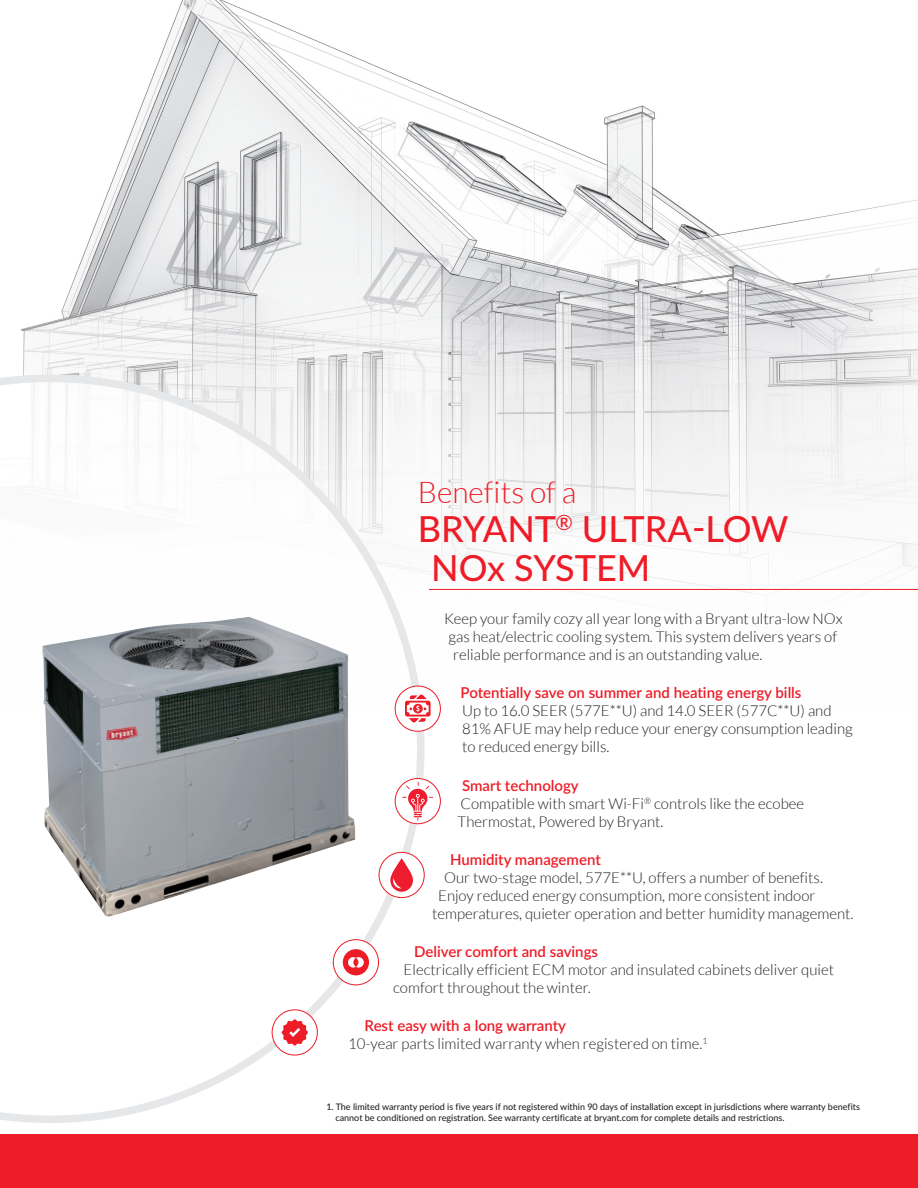
<style>
.page{position:relative;width:918px;height:1188px;background:#fff}
.page>*{position:absolute;margin:0;border:0;box-sizing:border-box;transform-origin:0 0}
.Paragraph_Style_1{font:500 36px/39px "Lato";color:#ee1c27}
.Paragraph_Style_1-2{font:300 30px "Lato";color:#ee1c27}
.Bullets{font:300 15px/18px "Lato";color:#231f20}
.Body_Copy{font:300 15px "Lato";color:#231f20}
.Bullets-2{font:600 15px "Lato";color:#ee1c27}
.t1{font:500 9px/10.8px "Lato";color:#231f20}
</style>
<div class="page">
<img style="left:21px;top:0;width:897px;height:731px">
<svg style="left:0;top:375px;width:424px;height:748px"></svg>
<hr style="left:429px;top:589px;width:489px;height:1px;background:#ee1c27">
<div style="left:0;top:1134px;width:918px;height:54px;background:#ee1c27"></div>
<div style="left:272px;top:1010px;width:45px;height:45px;background:#fff;border-radius:50%"></div>
<div style="left:272px;top:1010px;width:46px;height:45px;border:1px solid #ee1c27;border-radius:50%"></div>
<svg style="left:282px;top:1019px;width:26px;height:27px"></svg>
<div style="left:395px;top:686px;width:45px;height:45px;background:#fff;border-radius:50%"></div>
<div style="left:395px;top:686px;width:46px;height:46px;border:1px solid #ee1c27;border-radius:50%"></div>
<svg style="left:405px;top:694px;width:26px;height:29px"></svg>
<img style="left:42px;top:617px;width:314px;height:301px">
<svg style="left:395px;top:779px;width:45px;height:45px"></svg>
<svg style="left:402px;top:782px;width:31px;height:38px"></svg>
<div style="left:395px;top:778px;width:46px;height:46px;border:1px solid #ee1c27;border-radius:50%"></div>
<div style="left:333px;top:940px;width:46px;height:45px;background:#fff;border-radius:50%"></div>
<div style="left:333px;top:939px;width:46px;height:46px;border:1px solid #ee1c27;border-radius:50%"></div>
<svg style="left:343px;top:949px;width:26px;height:26px"></svg>
<div style="left:379px;top:852px;width:45px;height:46px;background:#fff;border-radius:50%"></div>
<div style="left:379px;top:852px;width:46px;height:46px;border:1px solid #ee1c27;border-radius:50%"></div>
<svg style="left:390px;top:858px;width:23px;height:34px"></svg>
<p class="Paragraph_Style_1-2" style="left:418px;top:476px;width:160px">Benefits of a</p>
<p class="Paragraph_Style_1" style="left:431px;top:508px;width:359px;text-indent:-14px">BRYANT<sup>®</sup> ULTRA-LOW<br>NOx SYSTEM</p>
<p class="Body_Copy" style="left:444px;top:611px;width:400px">Keep your family cozy all year long with a Bryant ultra-low NOx</p>
<p class="Body_Copy" style="left:449px;top:629px;width:390px">gas heat/electric cooling system. This system delivers years of</p>
<p class="Body_Copy" style="left:453px;top:647px;width:311px">reliable performance and is an outstanding value.</p>
<p class="Bullets-2" style="left:461px;top:682px;width:342px">Potentially save on summer and heating energy bills</p>
<p class="Bullets" style="left:462px;top:702px;width:392px">Up to 16.0 SEER (577E**U) and 14.0 SEER (577C**U) and<br>81% AFUE may help reduce your energy consumption leading to reduced energy bills.</p>
<p class="Bullets-2" style="left:462px;top:774px;width:118px">Smart technology</p>
<p class="Bullets" style="left:458px;top:794px;width:348px">Compatible with smart Wi-Fi<sup>®</sup> controls like the ecobee<br>Thermostat, Powered by Bryant.</p>
<p class="Bullets-2" style="left:450px;top:849px;width:152px">Humidity management</p>
<p class="Bullets" style="left:444px;top:869px;width:380px">Our two-stage model, 577E**U, offers a number of benefits.</p>
<p class="Bullets" style="left:438px;top:887px;width:379px">Enjoy reduced energy consumption, more consistent indoor</p>
<p class="Bullets" style="left:432px;top:905px;width:423px">temperatures, quieter operation and better humidity management.</p>
<p class="Bullets-2" style="left:414px;top:941px;width:185px">Deliver comfort and savings</p>
<p class="Bullets" style="left:393px;top:961px;width:442px;text-indent:10px">Electrically efficient ECM motor and insulated cabinets deliver quiet comfort throughout the winter.</p>
<p class="Bullets-2" style="left:365px;top:1015px;width:203px">Rest easy with a long warranty</p>
<p class="Bullets" style="left:348px;top:1035px;width:361px">10-year parts limited warranty when registered on time.<sup>1</sup></p>
<p class="t1" style="left:335px;top:1101px;width:526px;text-indent:-9px">1. The limited warranty period is five years if not registered within 90 days of installation except in jurisdictions where warranty benefits cannot be conditioned on registration. See warranty certificate at bryant.com for complete details and restrictions.</p>
</div>
